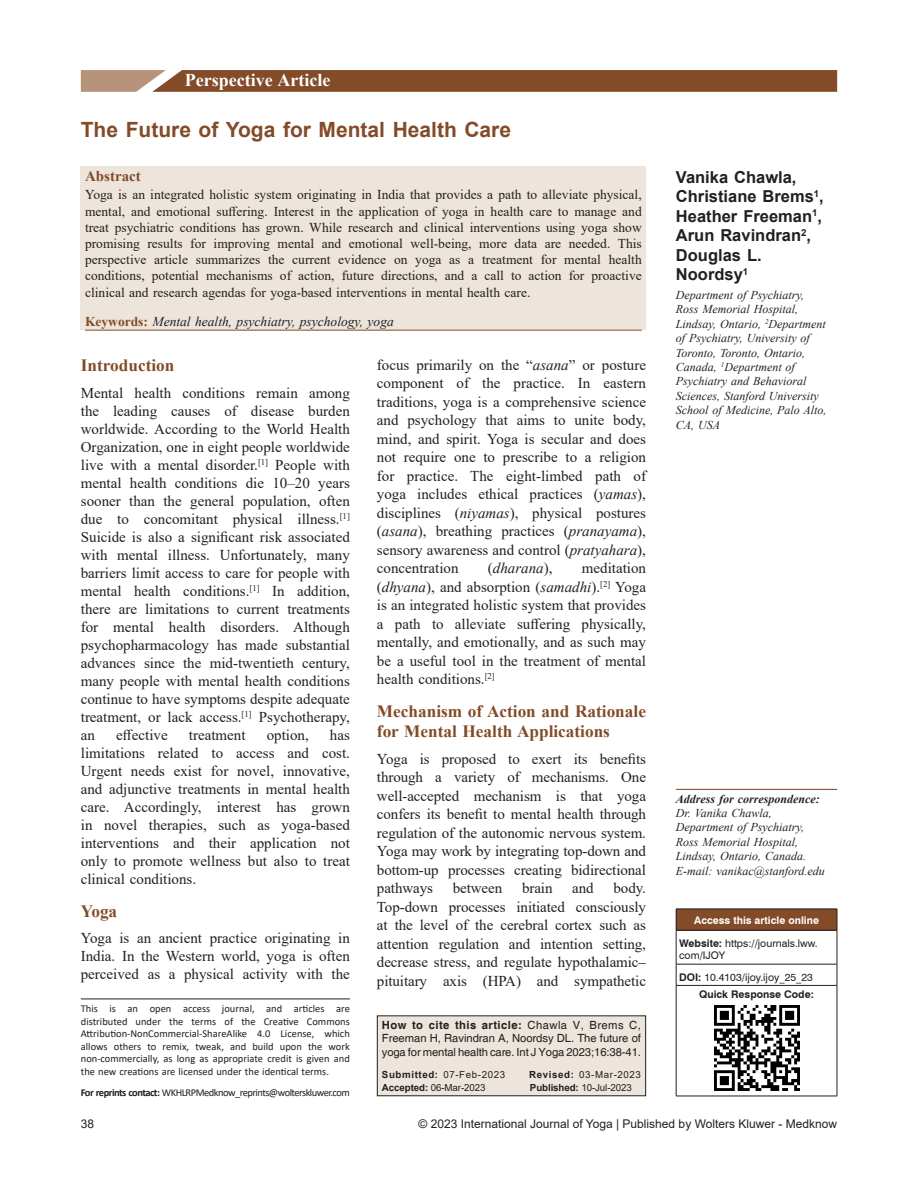
<style>
.page{position:relative;width:918px;height:1188px;background:#fff}
.page>*{position:absolute;margin:0;border:0;box-sizing:border-box;transform-origin:0 0}
.AT{font:700 21px "Arial";color:#834b28}
.AH{font:700 18px "Times New Roman";color:#fff}
.t1{font:700 17.25px/20px "Times New Roman";color:#834b28}
.AU{font:700 16.5px/19.5px "Arial";color:#231f20}
.TX{font:15px/18px "Times New Roman";color:#231f20;text-align:justify}
.TX-2{font:italic 15px "Times New Roman";color:#231f20}
.ABSH{font:700 15px "Times New Roman";color:#834b28}
.ABS{font:13.5px/16.2px "Times New Roman";color:#231f20;text-align:justify}
.KWD{font:italic 13.5px "Times New Roman";color:#231f20}
.AFF{font:italic 12px/14.4px "Times New Roman";color:#231f20}
.ADD{font:italic 12px/14.4px "Times New Roman";color:#231f20}
.t2{font:12px "Arial";color:#231f20}
.HTC{font:11.25px/13.5px "Helvetica";letter-spacing:-.01em;color:#231f20;text-align:justify}
.TX-3{font:10.5px/12.6px "Calibri";letter-spacing:-.01em;color:#211d1e;text-align:justify}
.TX-4{font:10.5px "Calibri";letter-spacing:-.05em;color:#211d1e}
.Website{font:10.5px/12.6px "Swiss 721 BT";color:#231f20}
.DOI{font:10.5px "Swiss 721 BT";color:#231f20}
.ATAO{font:700 10.5px "Swiss 721 BT";color:#fff}
.QRC{font:700 10.5px "Swiss 721 BT";color:#231f20}
.HTC-2{font:9.75px "Arial";letter-spacing:-.01em;color:#231f20}
.HTC-3{font:9.75px "Arial";letter-spacing:.06em;color:#231f20}
.s1{font-weight:700;font-style:normal;color:#834b28}
.s2{font-weight:700}
.s3{font-style:italic}
.s4{font-style:normal}
</style>
<div class="page">
<hr style="left:676px;top:789px;width:161px;height:1px;background:#834b28">
<div style="left:676px;top:909px;width:161px;height:21px;background:#834b28"></div>
<hr style="left:676px;top:930px;width:161px;height:1px;background:#231f20">
<hr style="left:676px;top:964px;width:161px;height:1px;background:#231f20">
<hr style="left:676px;top:985px;width:161px;height:1px;background:#231f20">
<hr style="left:676px;top:909px;width:161px;height:1px;background:#231f20">
<svg style="left:676px;top:909px;width:1px;height:21px"></svg>
<svg style="left:837px;top:909px;width:1px;height:21px"></svg>
<hr style="left:676px;top:930px;width:1px;height:34px;background:#231f20">
<hr style="left:837px;top:930px;width:1px;height:34px;background:#231f20">
<svg style="left:676px;top:964px;width:1px;height:21px"></svg>
<svg style="left:837px;top:964px;width:1px;height:21px"></svg>
<hr style="left:676px;top:986px;width:1px;height:110px;background:#231f20">
<hr style="left:837px;top:986px;width:1px;height:110px;background:#231f20">
<hr style="left:676px;top:1096px;width:161px;height:1px;background:#231f20">
<img style="left:714px;top:1005px;width:85px;height:85px">
<div style="left:81px;top:167px;width:565px;height:163px;background:#ede4dc"></div>
<hr style="left:85px;top:330px;width:557px;height:1px;background:#834b28">
<svg style="left:81px;top:70px;width:756px;height:22px;background:#8b5736"></svg>
<hr style="left:81px;top:999px;width:269px;height:1px;background:#231f20">
<div style="left:377px;top:1016px;width:269px;height:80px;background:#ede4dc"></div>
<div style="left:377px;top:1015px;width:269px;height:81px;border:1px solid #231f20"></div>
<p class="AH" style="left:185px;top:67px;width:147px">Perspective Article</p>
<p class="AT" style="left:81px;top:115px;width:432px">The Future of Yoga for Mental Health Care</p>
<p class="ABSH" style="left:85px;top:165px;width:57px">Abstract</p>
<p class="ABS" style="left:85px;top:186px;width:558px">Yoga is an integrated holistic system originating in India that provides a path to alleviate physical, mental, and emotional suffering. Interest in the application of yoga in health care to manage and treat psychiatric conditions has grown. While research and clinical interventions using yoga show promising results for improving mental and emotional well‑being, more data are needed. This perspective article summarizes the current evidence on yoga as a treatment for mental health conditions, potential mechanisms of action, future directions, and a call to action for proactive clinical and research agendas for yoga‑based interventions in mental health care.</p>
<p class="KWD" style="left:85px;top:312px;width:310px"><span class="s1">Keywords:</span> Mental health, psychiatry, psychology, yoga</p>
<h1 class="t1" style="left:81px;top:355px;width:95px">Introduction</h1>
<p class="TX" style="left:81px;top:383px;width:271px">Mental health conditions remain among the leading causes of disease burden worldwide. According to the World Health Organization, one in eight people worldwide live with a mental disorder.<sup>[1]</sup> People with mental health conditions die 10–20 years sooner than the general population, often due to concomitant physical illness.<sup>[1] </sup>Suicide is also a significant risk associated with mental illness. Unfortunately, many barriers limit access to care for people with mental health conditions.<sup>[1]</sup> In addition, there are limitations to current treatments for mental health disorders. Although psychopharmacology has made substantial advances since the mid‑twentieth century, many people with mental health conditions continue to have symptoms despite adequate treatment, or lack access.<sup>[1]</sup> Psychotherapy, an</p>
<p class="TX" style="left:81px;top:726px;width:271px;text-indent:249px">has limitations related to access and cost.<br>Urgent needs exist for novel, innovative, and adjunctive treatments in mental health care. Accordingly, interest has grown in novel therapies, such as yoga‑based interventions and their application not only to promote wellness but also to treat clinical conditions.</p>
<h1 class="t1" style="left:81px;top:900px;width:38px">Yoga</h1>
<p class="TX" style="left:81px;top:929px;width:271px">Yoga is an ancient practice originating in India. In the Western world, yoga is often perceived as a physical activity with the</p>
<p class="TX" style="left:116px;top:726px;width:53px">effective</p>
<p class="TX" style="left:189px;top:726px;width:58px">treatment</p>
<p class="TX" style="left:267px;top:726px;width:44px">option,</p>
<p class="TX-3" style="left:81px;top:1002px;width:271px">This is an open access journal, and articles are distributed under the terms of the Creative Commons Attribution‑NonCommercial‑ShareAlike 4.0 License, which allows others to remix, tweak, and build upon the work non‑commercially, as long as appropriate credit is given and the new creations are licensed under the identical terms.</p>
<p class="TX-4" style="left:81px;top:1085px;width:270px"><span class="s2">For reprints contact:</span> WKHLRPMedknow_reprints@wolterskluwer.com</p>
<p class="TX" style="left:377px;top:355px;width:271px;line-height:18.5px">focus primarily on the “<span class="s3">asana</span>” or posture component of the practice. In eastern traditions, yoga is a comprehensive science and psychology that aims to unite body, mind, and spirit. Yoga is secular and does not require one to prescribe to a religion for practice. The eight‑limbed path of yoga includes ethical practices (<span class="s3">yamas</span>), disciplines (<span class="s3">niyamas</span>), physical postures (<span class="s3">asana</span>), breathing practices (<span class="s3">pranayama</span>), sensory awareness and control (<span class="s3">pratyahara</span>), concentration</p>
<p class="TX" style="left:377px;top:559px;width:271px;line-height:18.5px;text-indent:205px">meditation (<span class="s3">dhyana</span>), and absorption (<span class="s3">samadhi</span>).<sup>[2]</sup> Yoga is an integrated holistic system that provides a path to alleviate suffering physically, mentally, and emotionally, and as such may be a useful tool in the treatment of mental health conditions.<sup>[2]</sup></p>
<h1 class="t1" style="left:377px;top:701px;width:271px">Mechanism of Action and Rationale for Mental Health Applications</h1>
<p class="TX" style="left:377px;top:749px;width:271px;line-height:18.5px">Yoga is proposed to exert its benefits through a variety of mechanisms. One well‑accepted mechanism is that yoga confers its benefit to mental health through regulation of the autonomic nervous system.<br>Yoga may work by integrating top‑down and bottom‑up processes creating bidirectional pathways</p>
<p class="TX-2" style="left:488px;top:558px;width:66px"><span class="s4">(</span>dharana<span class="s4">),</span></p>
<p class="TX" style="left:377px;top:879px;width:271px;line-height:18.5px;text-indent:237px">body.<br>Top‑down processes initiated consciously at the level of the cerebral cortex such as attention regulation and intention setting, decrease stress, and regulate hypothalamic‒ pituitary axis (HPA) and sympathetic</p>
<p class="TX" style="left:453px;top:879px;width:51px">between</p>
<p class="TX" style="left:522px;top:879px;width:32px">brain</p>
<p class="TX" style="left:572px;top:879px;width:23px">and</p>
<p class="HTC" style="left:382px;top:1018px;width:261px"><span class="s2">How to cite this article:</span> Chawla V, Brems C, Freeman H, Ravindran A, Noordsy DL. The future of yoga for mental health care. Int J Yoga 2023;16:38-41.</p>
<p class="HTC-3" style="left:382px;top:1068px;width:125px"><span class="s2">Submitted:</span> 07‑Feb‑2023</p>
<p class="HTC-3" style="left:529px;top:1068px;width:113px"><span class="s2">Revised:</span> 03‑Mar‑2023</p>
<p class="HTC-2" style="left:382px;top:1081px;width:105px"><span class="s2">Accepted:</span> 06‑Mar‑2023</p>
<p class="HTC-2" style="left:530px;top:1081px;width:103px"><span class="s2">Published:</span> 10-Jul-2023</p>
<p class="AU" style="left:676px;top:168px;width:149px">Vanika Chawla,<br>Christiane Brems<sup>1</sup>,<br>Heather Freeman<sup>1</sup>,<br>Arun Ravindran<sup>2</sup>,<br>Douglas L.<br>Noordsy<sup>1</sup></p>
<p class="AFF" style="left:676px;top:288px;width:152px">Department of Psychiatry,<br>Ross Memorial Hospital,<br>Lindsay, Ontario, <sup>2</sup>Department of Psychiatry, University of<br>Toronto, Toronto, Ontario,<br>Canada, <sup>1</sup>Department of<br>Psychiatry and Behavioral<br>Sciences, Stanford University<br>School of Medicine, Palo Alto,<br>CA, USA</p>
<p class="ADD" style="left:676px;top:791px;width:150px"><span class="s2">Address for correspondence:<br></span>Dr. Vanika Chawla,<br>Department of Psychiatry,<br>Ross Memorial Hospital,<br>Lindsay, Ontario, Canada.<br>E‑mail: vanikac@stanford.edu</p>
<p class="ATAO" style="left:694px;top:912px;width:126px">Access this article online</p>
<p class="Website" style="left:679px;top:936px;width:140px"><span class="s2">Website:</span> https://journals.lww. com/IJOY</p>
<p class="DOI" style="left:679px;top:970px;width:135px"><span class="s2">DOI:</span> 10.4103/ijoy.ijoy_25_23</p>
<p class="QRC" style="left:699px;top:987px;width:116px">Quick Response Code:</p>
<p class="t2" style="left:81px;top:1116px;width:15px">38</p>
<p class="t2" style="left:419px;top:1116px;width:420px">© 2023 International Journal of Yoga | Published by Wolters Kluwer ‑ Medknow</p>
</div>
